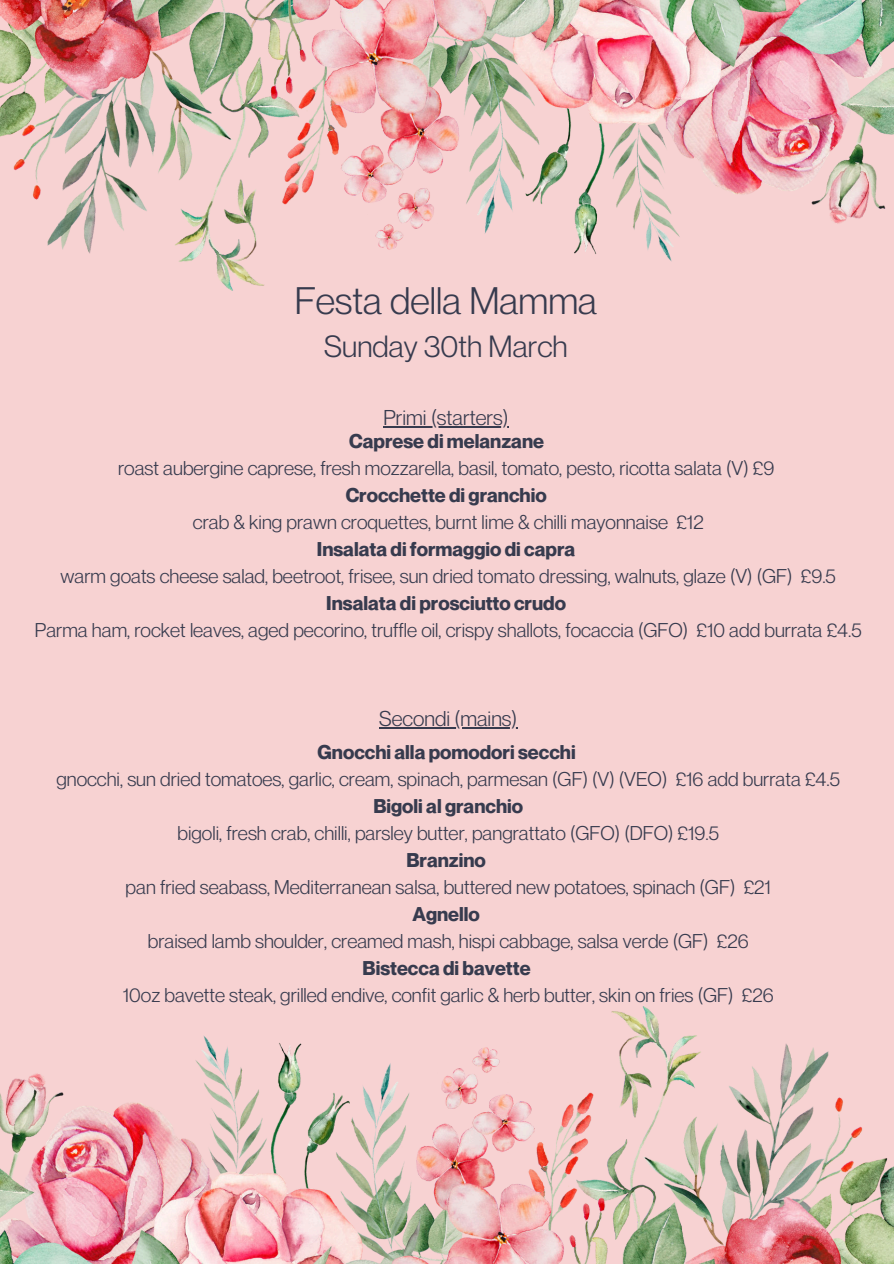
<style>
.page{position:relative;width:894px;height:1264px;background:#fff}
.page>*{position:absolute;margin:0;border:0;box-sizing:border-box;transform-origin:0 0}
.t1{font:37.5px "Neue Montreal";color:#373b4e}
.t2{font:30px "Neue Montreal";color:#373b4e}
.t3{font:21px "Neue Montreal";color:#373b4e}
.t4{font:19.5px "Neue Montreal";color:#373b4e}
.t5{font:700 19.5px "Neue Montreal";color:#373b4e}
</style>
<div class="page">
<div style="left:0;top:0;width:893px;height:1263px;background:#f7d2d2"></div>
<img style="left:0;top:1006px;width:893px;height:257px">
<img style="left:0;top:0;width:893px;height:290px">
<hr style="left:383px;top:426px;width:125px;height:1px;background:#373b4e">
<hr style="left:379px;top:727px;width:138px;height:1px;background:#373b4e">
<h1 class="t1" style="left:295px;top:271px;width:304px">Festa della Mamma</h1>
<h2 class="t2" style="left:324px;top:322px;width:245px">Sunday 30th March</h2>
<p class="t3" style="left:383px;top:401px;width:127px">Primi (starters)</p>
<p class="t5" style="left:349px;top:425px;width:196px">Caprese di melanzane</p>
<p class="t4" style="left:118px;top:452px;width:657px">roast aubergine caprese, fresh mozzarella, basil, tomato, pesto, ricotta salata (V) £9</p>
<p class="t5" style="left:345px;top:479px;width:202px">Crocchette di granchio</p>
<p class="t4" style="left:193px;top:506px;width:512px">crab &amp; king prawn croquettes, burnt lime &amp; chilli mayonnaise £12</p>
<p class="t5" style="left:317px;top:533px;width:260px">Insalata di formaggio di capra</p>
<p class="t4" style="left:61px;top:560px;width:776px">warm goats cheese salad, beetroot, frisee, sun dried tomato dressing, walnuts, glaze (V) (GF) £9.5</p>
<p class="t5" style="left:326px;top:587px;width:241px">Insalata di prosciutto crudo</p>
<p class="t4" style="left:35px;top:614px;width:828px">Parma ham, rocket leaves, aged pecorino, truffle oil, crispy shallots, focaccia (GFO) £10 add burrata £4.5</p>
<p class="t3" style="left:379px;top:701px;width:140px">Secondi (mains)</p>
<p class="t5" style="left:317px;top:735px;width:259px">Gnocchi alla pomodori secchi</p>
<p class="t4" style="left:56px;top:763px;width:784px">gnocchi, sun dried tomatoes, garlic, cream, spinach, parmesan (GF) (V) (VEO) £16 add burrata £4.5</p>
<p class="t5" style="left:373px;top:789px;width:151px">Bigoli al granchio</p>
<p class="t4" style="left:177px;top:817px;width:543px">bigoli, fresh crab, chilli, parsley butter, pangrattato (GFO) (DFO) £19.5</p>
<p class="t5" style="left:406px;top:843px;width:81px">Branzino</p>
<p class="t4" style="left:125px;top:871px;width:646px">pan fried seabass, Mediterranean salsa, buttered new potatoes, spinach (GF) £21</p>
<p class="t5" style="left:412px;top:897px;width:69px">Agnello</p>
<p class="t4" style="left:148px;top:925px;width:602px">braised lamb shoulder, creamed mash, hispi cabbage, salsa verde (GF) £26</p>
<p class="t5" style="left:362px;top:951px;width:169px">Bistecca di bavette</p>
<p class="t4" style="left:123px;top:979px;width:652px">10oz bavette steak, grilled endive, confit garlic &amp; herb butter, skin on fries (GF) £26</p>
</div>
